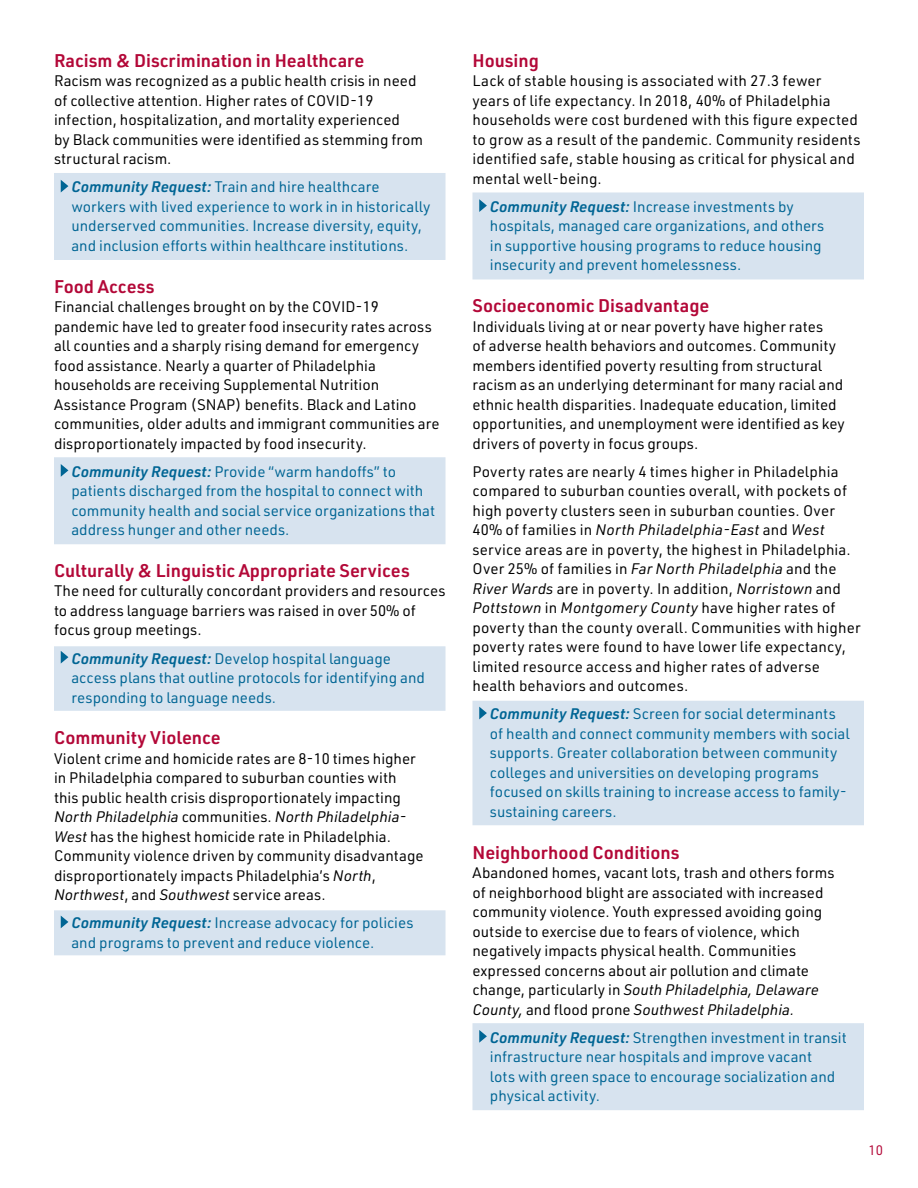
<style>
.page{position:relative;width:918px;height:1188px;background:#fff}
.page>*{position:absolute;margin:0;border:0;box-sizing:border-box;transform-origin:0 0}
.t1{font:600 18px "URWDIN";color:#b30838}
.t2{font:15px/19.5px "URWDIN";color:#000}
.t3{font:15px/19.5px "URWDIN";color:#006594}
.t4{font:13.5px "URWDIN";color:#b30838}
.s1{font-weight:600;font-style:italic}
.s2{font-style:italic}
</style>
<div class="page">
<div style="left:54px;top:173px;width:392px;height:87px;background:#d7e3ef"></div>
<div style="left:54px;top:457px;width:392px;height:87px;background:#d7e3ef"></div>
<div style="left:54px;top:646px;width:392px;height:65px;background:#d7e3ef"></div>
<div style="left:54px;top:910px;width:392px;height:45px;background:#d7e3ef"></div>
<svg style="left:61px;top:180px;width:7px;height:12px"></svg>
<svg style="left:61px;top:464px;width:7px;height:13px"></svg>
<svg style="left:61px;top:651px;width:7px;height:13px"></svg>
<svg style="left:61px;top:916px;width:7px;height:12px"></svg>
<div style="left:472px;top:192px;width:392px;height:87px;background:#d7e3ef"></div>
<div style="left:472px;top:701px;width:392px;height:124px;background:#d7e3ef"></div>
<div style="left:472px;top:1023px;width:392px;height:87px;background:#d7e3ef"></div>
<svg style="left:479px;top:199px;width:8px;height:13px"></svg>
<svg style="left:479px;top:707px;width:8px;height:12px"></svg>
<svg style="left:479px;top:1030px;width:8px;height:13px"></svg>
<p class="t1" style="left:54px;top:48px;width:312px">Racism &amp; Discrimination in Healthcare</p>
<p class="t2" style="left:54px;top:71px;width:371px">Racism was recognized as a public health crisis in need of collective attention. Higher rates of COVID-19 infection, hospitalization, and mortality experienced<br>by Black communities were identified as stemming from structural racism.</p>
<p class="t3" style="left:71px;top:177px;width:361px"><span class="s1">Community Request:</span> Train and hire healthcare workers with lived experience to work in in historically underserved communities. Increase diversity, equity, and inclusion efforts within healthcare institutions.</p>
<p class="t1" style="left:54px;top:274px;width:102px">Food Access</p>
<p class="t2" style="left:54px;top:297px;width:387px">Financial challenges brought on by the COVID-19 pandemic have led to greater food insecurity rates across all counties and a sharply rising demand for emergency food assistance. Nearly a quarter of Philadelphia households are receiving Supplemental Nutrition Assistance Program (SNAP) benefits. Black and Latino communities, older adults and immigrant communities are disproportionately impacted by food insecurity.</p>
<p class="t3" style="left:71px;top:461px;width:365px"><span class="s1">Community Request:</span> Provide “warm handoffs” to patients discharged from the hospital to connect with community health and social service organizations that address hunger and other needs.</p>
<p class="t1" style="left:54px;top:558px;width:357px">Culturally &amp; Linguistic Appropriate Services</p>
<p class="t2" style="left:54px;top:581px;width:393px">The need for culturally concordant providers and resources to address language barriers was raised in over 50% of focus group meetings.</p>
<p class="t3" style="left:71px;top:648px;width:355px"><span class="s1">Community Request:</span> Develop hospital language access plans that outline protocols for identifying and responding to language needs.</p>
<p class="t1" style="left:54px;top:726px;width:168px">Community Violence</p>
<p class="t2" style="left:54px;top:748px;width:371px">Violent crime and homicide rates are 8-10 times higher in Philadelphia compared to suburban counties with this public health crisis disproportionately impacting <span class="s2">North Philadelphia</span> communities. <span class="s2">North Philadelphia-West</span> has the highest homicide rate in Philadelphia.<br>Community violence driven by community disadvantage disproportionately impacts Philadelphia’s <span class="s2">North</span>, <span class="s2">Northwest</span>, and <span class="s2">Southwest</span> service areas.</p>
<p class="t3" style="left:71px;top:913px;width:344px"><span class="s1">Community Request:</span> Increase advocacy for policies and programs to prevent and reduce violence.</p>
<p class="t1" style="left:472px;top:48px;width:68px">Housing</p>
<p class="t2" style="left:472px;top:71px;width:390px">Lack of stable housing is associated with 27.3 fewer years of life expectancy. In 2018, 40% of Philadelphia households were cost burdened with this figure expected to grow as a result of the pandemic. Community residents identified safe, stable housing as critical for physical and mental well-being.</p>
<p class="t3" style="left:490px;top:196px;width:336px"><span class="s1">Community Request:</span> Increase investments by hospitals, managed care organizations, and others in supportive housing programs to reduce housing insecurity and prevent homelessness.</p>
<p class="t1" style="left:472px;top:294px;width:238px">Socioeconomic Disadvantage</p>
<p class="t2" style="left:472px;top:316px;width:374px">Individuals living at or near poverty have higher rates<br>of adverse health behaviors and outcomes. Community members identified poverty resulting from structural racism as an underlying determinant for many racial and ethnic health disparities. Inadequate education, limited opportunities, and unemployment were identified as key drivers of poverty in focus groups.</p>
<p class="t2" style="left:472px;top:461px;width:390px">Poverty rates are nearly 4 times higher in Philadelphia compared to suburban counties overall, with pockets of high poverty clusters seen in suburban counties. Over 40% of families in <span class="s2">North Philadelphia-East</span> and <span class="s2">West </span>service areas are in poverty, the highest in Philadelphia.<br>Over 25% of families in <span class="s2">Far North Philadelphia</span> and the <span class="s2">River Wards</span> are in poverty. In addition, <span class="s2">Norristown</span> and <span class="s2">Pottstown</span> in <span class="s2">Montgomery County</span> have higher rates of poverty than the county overall. Communities with higher poverty rates were found to have lower life expectancy, limited resource access and higher rates of adverse health behaviors and outcomes.</p>
<p class="t3" style="left:490px;top:704px;width:361px"><span class="s1">Community Request:</span> Screen for social determinants of health and connect community members with social supports. Greater collaboration between community colleges and universities on developing programs focused on skills training to increase access to family&shy;sustaining careers.</p>
<p class="t1" style="left:472px;top:840px;width:209px">Neighborhood Conditions</p>
<p class="t2" style="left:472px;top:863px;width:364px">Abandoned homes, vacant lots, trash and others forms of neighborhood blight are associated with increased community violence. Youth expressed avoiding going outside to exercise due to fears of violence, which negatively impacts physical health. Communities expressed concerns about air pollution and climate change, particularly in <span class="s2">South Philadelphia, Delaware County,</span> and flood prone <span class="s2">Southwest Philadelphia.</span></p>
<p class="t3" style="left:490px;top:1027px;width:358px"><span class="s1">Community Request:</span> Strengthen investment in transit infrastructure near hospitals and improve vacant<br>lots with green space to encourage socialization and physical activity.</p>
<p class="t4" style="left:868px;top:1141px;width:16px">10</p>
</div>
